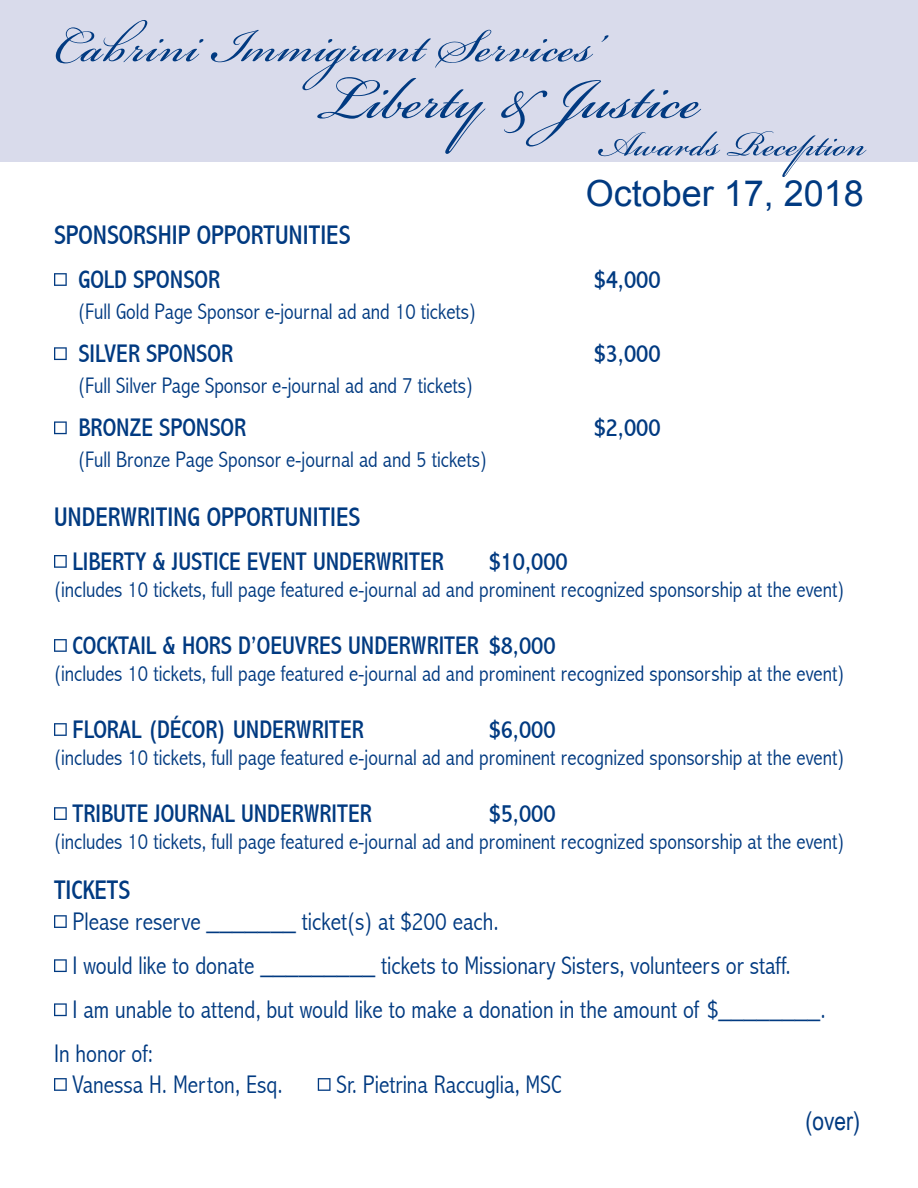
<style>
.page{position:relative;width:918px;height:1188px;background:#fff}
.page>*{position:absolute;margin:0;border:0;box-sizing:border-box;transform-origin:0 0}
.t1{font:90px "Bickham Script Pro";color:#013a81}
.t2{font:72px "Bickham Script Pro";letter-spacing:.02em;color:#013a81}
.t3{font:54px "Bickham Script Pro";color:#013a81}
.t4{font:36px "Arial";color:#013a81}
.t5{font:condensed 27px "Abadi";color:#013a81}
.t6{font:300 condensed 25.5px "Abadi";color:#013a81}
.t7{font:condensed 25.5px "Abadi";color:#013a81}
.t8{font:25.5px "Arial Narrow";color:#013a81}
.t9{font:300 condensed 22.5px "Abadi";color:#013a81}
</style>
<div class="page">
<div style="left:0;top:0;width:918px;height:162px;background:#d9dbeb"></div>
<svg style="left:54px;top:273px;width:13px;height:13px"></svg>
<svg style="left:54px;top:347px;width:13px;height:13px"></svg>
<svg style="left:54px;top:421px;width:13px;height:13px"></svg>
<svg style="left:54px;top:555px;width:13px;height:13px"></svg>
<svg style="left:54px;top:639px;width:13px;height:13px"></svg>
<svg style="left:54px;top:723px;width:13px;height:13px"></svg>
<svg style="left:54px;top:807px;width:13px;height:13px"></svg>
<svg style="left:54px;top:915px;width:13px;height:13px"></svg>
<svg style="left:54px;top:959px;width:13px;height:13px"></svg>
<svg style="left:54px;top:1003px;width:13px;height:13px"></svg>
<svg style="left:54px;top:1078px;width:13px;height:13px"></svg>
<svg style="left:318px;top:1078px;width:13px;height:13px"></svg>
<h2 class="t2" style="left:54px;top:-6px;width:550px">Cabrini Immigrant Services’</h2>
<h1 class="t1" style="left:314px;top:34px;width:388px">Liberty &amp; Justice</h1>
<h3 class="t3" style="left:597px;top:105px;width:270px">Awards Reception</h3>
<h3 class="t4" style="left:586px;top:170px;width:280px">October 17, 2018</h3>
<p class="t5" style="left:54px;top:220px;width:298px">SPONSORSHIP OPPORTUNITIES</p>
<p class="t7" style="left:78px;top:265px;width:143px">GOLD SPONSOR</p>
<p class="t7" style="left:594px;top:265px;width:68px">$4,000</p>
<p class="t9" style="left:78px;top:298px;width:400px">(Full Gold Page Sponsor e-journal ad and 10 tickets)</p>
<p class="t7" style="left:78px;top:339px;width:156px">SILVER SPONSOR</p>
<p class="t7" style="left:594px;top:339px;width:68px">$3,000</p>
<p class="t9" style="left:78px;top:372px;width:397px">(Full Silver Page Sponsor e-journal ad and 7 tickets)</p>
<p class="t7" style="left:78px;top:413px;width:169px">BRONZE SPONSOR</p>
<p class="t7" style="left:594px;top:413px;width:68px">$2,000</p>
<p class="t9" style="left:78px;top:446px;width:411px">(Full Bronze Page Sponsor e-journal ad and 5 tickets)</p>
<p class="t5" style="left:54px;top:502px;width:308px">UNDERWRITING OPPORTUNITIES</p>
<p class="t7" style="left:73px;top:547px;width:373px">LIBERTY &amp; JUSTICE EVENT UNDERWRITER</p>
<p class="t7" style="left:489px;top:547px;width:80px">$10,000</p>
<p class="t9" style="left:54px;top:576px;width:792px">(includes 10 tickets, full page featured e-journal ad and prominent recognized sponsorship at the event)</p>
<p class="t7" style="left:73px;top:631px;width:485px">COCKTAIL &amp; HORS D’OEUVRES UNDERWRITER $8,000</p>
<p class="t9" style="left:54px;top:660px;width:792px">(includes 10 tickets, full page featured e-journal ad and prominent recognized sponsorship at the event)</p>
<p class="t7" style="left:73px;top:715px;width:293px">FLORAL (DÉCOR) UNDERWRITER</p>
<p class="t7" style="left:489px;top:715px;width:68px">$6,000</p>
<p class="t9" style="left:54px;top:744px;width:792px">(includes 10 tickets, full page featured e-journal ad and prominent recognized sponsorship at the event)</p>
<p class="t7" style="left:73px;top:799px;width:301px">TRIBUTE JOURNAL UNDERWRITER</p>
<p class="t7" style="left:489px;top:799px;width:68px">$5,000</p>
<p class="t9" style="left:54px;top:829px;width:792px">(includes 10 tickets, full page featured e-journal ad and prominent recognized sponsorship at the event)</p>
<p class="t5" style="left:54px;top:875px;width:78px">TICKETS</p>
<p class="t6" style="left:73px;top:907px;width:428px">Please reserve _______ ticket(s) at $200 each.</p>
<p class="t6" style="left:73px;top:951px;width:720px">I would like to donate _________ tickets to Missionary Sisters, volunteers or staff.</p>
<p class="t6" style="left:73px;top:995px;width:755px">I am unable to attend, but would like to make a donation in the amount of $________.</p>
<p class="t6" style="left:54px;top:1039px;width:101px">In honor of:</p>
<p class="t6" style="left:73px;top:1070px;width:212px">Vanessa H. Merton, Esq.</p>
<p class="t6" style="left:336px;top:1070px;width:227px">Sr. Pietrina Raccuglia, MSC</p>
<p class="t8" style="left:806px;top:1102px;width:56px">(over)</p>
</div>
